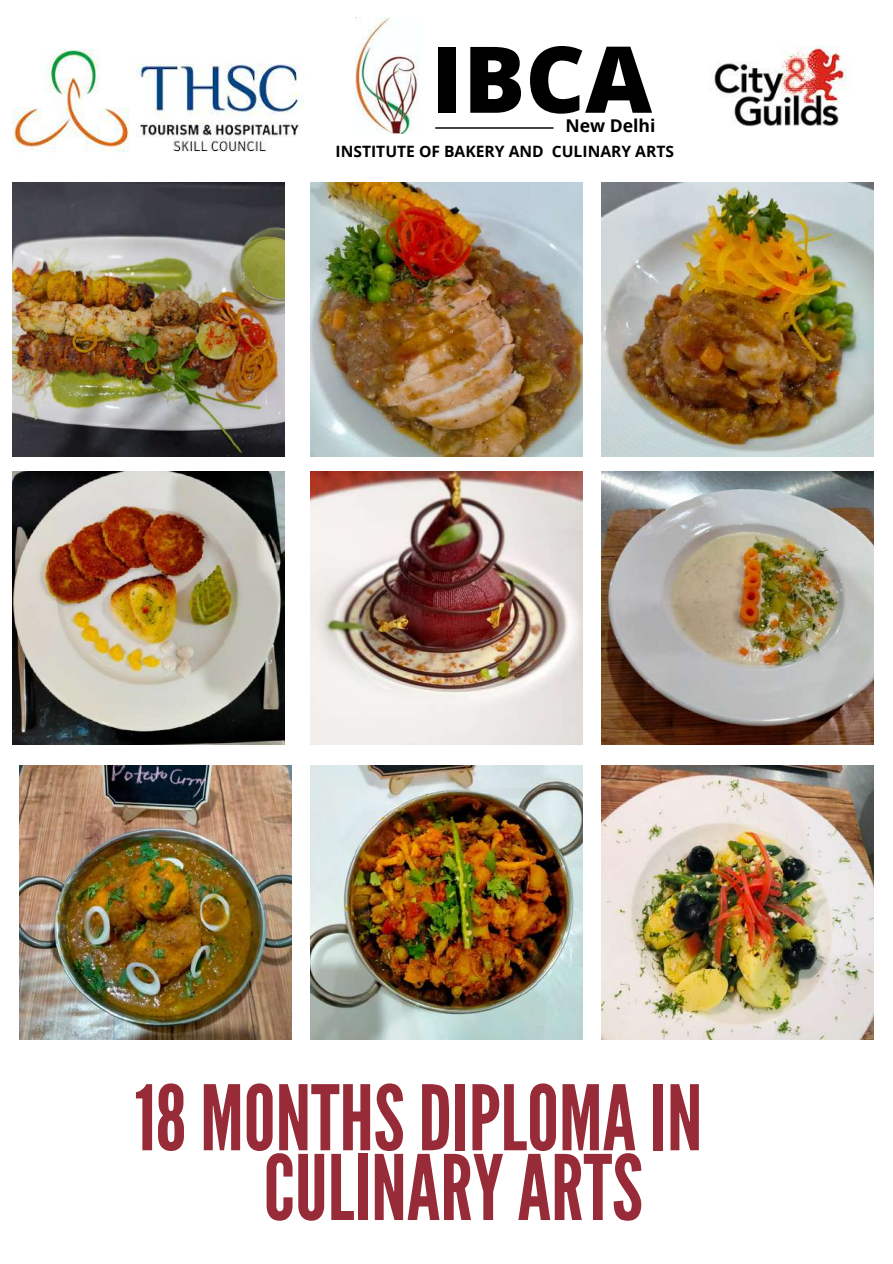
<style>
.page{position:relative;width:893px;height:1264px;background:#fff}
.page>*{position:absolute;margin:0;border:0;box-sizing:border-box;transform-origin:0 0}
.t1{font:800 92.1px "Open Sans";color:#000}
.t2{font:89.85px/69.8px "League Gothic";color:#972b38}
.t3{font:700 17.55px "Open Sans";color:#000}
.t4{font:700 15.6px "Open Sans";color:#000}
</style>
<div class="page">
<img style="left:601px;top:471px;width:272px;height:273px">
<img style="left:310px;top:471px;width:272px;height:273px">
<img style="left:19px;top:766px;width:272px;height:273px">
<img style="left:310px;top:766px;width:272px;height:273px">
<img style="left:13px;top:50px;width:291px;height:103px">
<img style="left:709px;top:18px;width:142px;height:142px;border-radius:9px">
<img style="left:355px;top:18px;width:64px;height:115px">
<hr style="left:435px;top:127px;width:118px;height:2px;background:#000">
<img style="left:601px;top:766px;width:272px;height:273px">
<img style="left:13px;top:471px;width:272px;height:273px">
<img style="left:601px;top:183px;width:272px;height:273px">
<img style="left:310px;top:183px;width:272px;height:273px">
<img style="left:13px;top:183px;width:272px;height:273px">
<h1 class="t1" style="left:431px;top:14px;width:222px">IBCA</h1>
<p class="t3" style="left:565px;top:113px;width:91px">New Delhi</p>
<p class="t4" style="left:335px;top:140px;width:340px">INSTITUTE OF BAKERY AND CULINARY ARTS</p>
<h2 class="t2" style="left:263px;top:1085px;width:440px;text-indent:-129px">18 MONTHSDIPLOMAIN<br>CULINARYARTS</h2>
</div>
